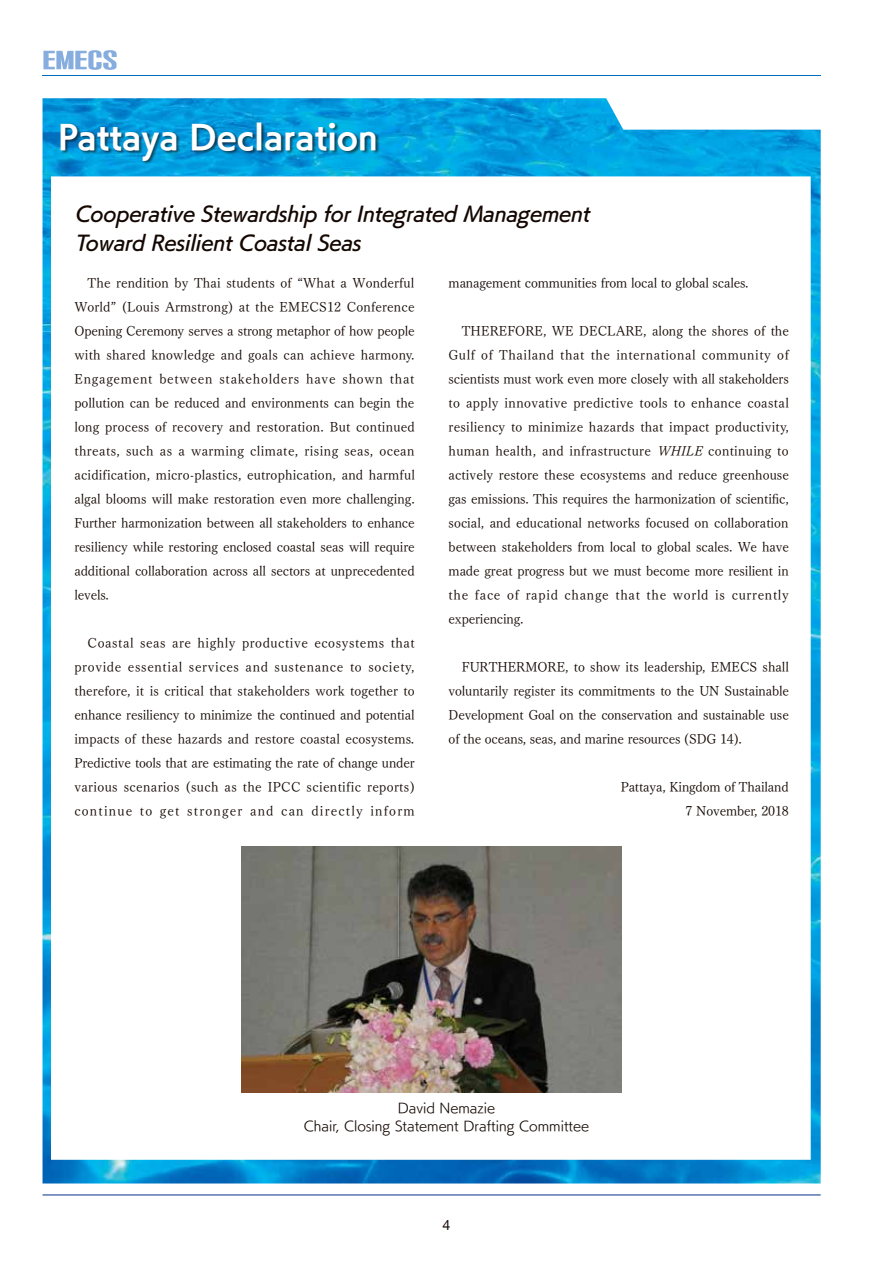
<style>
.page{position:relative;width:893px;height:1263px;background:#fff}
.page>*{position:absolute;margin:0;border:0;box-sizing:border-box;transform-origin:0 0}
.t1{font:31.8px "UD Kakugo Small Pr 6 N B";color:#fff}
.t2{font:19.5px/28.5px "UD Kakugo Large Pr 6 N DB";letter-spacing:-.01em;color:#140700}
.t3{font:14.25px "Helvetica Neue";color:#140700}
.t4{font:13.5px/24px "Tsuku Min Pr 5 N R";letter-spacing:-.01em;color:#140700;text-align:justify}
.t5{font:13.5px/18px "UD Kakugo Small Pr 6 N R";color:#140700;text-align:center}
</style>
<div class="page">
<img style="left:43px;top:98px;width:778px;height:1085px">
<hr style="left:43px;top:1195px;width:778px;height:1px;background:#003285">
<hr style="left:43px;top:76px;width:778px;height:1px;background:#006cbc">
<svg style="left:43px;top:50px;width:74px;height:20px"></svg>
<div style="left:60px;top:122px;width:320px;height:42px;background:#140700;opacity:.6"></div>
<img style="left:242px;top:846px;width:379px;height:246px">
<h1 class="t1" style="left:58px;top:119px;width:321px">Pattaya Declaration</h1>
<h2 class="t2" style="left:74px;top:200px;width:516px">Cooperative Stewardship for Integrated Management<br>Toward Resilient Coastal Seas</h2>
<p class="t4" style="left:74px;top:269px;width:342px;text-indent:13px">The rendition by Thai students of “What a Wonderful World” (Louis Armstrong) at the EMECS12 Conference Opening Ceremony serves a strong metaphor of how people with shared knowledge and goals can achieve harmony.<br>Engagement between stakeholders have shown that pollution can be reduced and environments can begin the long process of recovery and restoration. But continued threats, such as a warming climate, rising seas, ocean acidification, micro-plastics, eutrophication, and harmful algal blooms will make restoration even more challenging.<br>Further harmonization between all stakeholders to enhance resiliency while restoring enclosed coastal seas will require additional collaboration across all sectors at unprecedented levels.</p>
<p class="t4" style="left:74px;top:629px;width:342px;text-indent:13px">Coastal seas are highly productive ecosystems that provide essential services and sustenance to society, therefore, it is critical that stakeholders work together to enhance resiliency to minimize the continued and potential impacts of these hazards and restore coastal ecosystems.<br>Predictive tools that are estimating the rate of change under various scenarios (such as the IPCC scientific reports) continue to get stronger and can directly inform</p>
<p class="t4" style="left:449px;top:269px;width:302px">management communities from local to global scales.</p>
<p class="t4" style="left:449px;top:317px;width:342px;text-indent:13px">THEREFORE, WE DECLARE, along the shores of the Gulf of Thailand that the international community of scientists must work even more closely with all stakeholders to apply innovative predictive tools to enhance coastal resiliency to minimize hazards that impact productivity, human health, and infrastructure WHILE continuing to actively restore these ecosystems and reduce greenhouse gas emissions. This requires the harmonization of scientific, social, and educational networks focused on collaboration between stakeholders from local to global scales. We have made great progress but we must become more resilient in the face of rapid change that the world is currently experiencing.</p>
<p class="t4" style="left:449px;top:653px;width:342px;text-indent:13px">FURTHERMORE, to show its leadership, EMECS shall voluntarily register its commitments to the UN Sustainable Development Goal on the conservation and sustainable use of the oceans, seas, and marine resources (SDG 14).</p>
<p class="t4" style="left:621px;top:773px;width:170px;text-align:right">Pattaya, Kingdom of Thailand<br>7 November, 2018</p>
<p class="t5" style="left:304px;top:1099px;width:287px">David Nemazie<br>Chair, Closing Statement Drafting Committee</p>
<p class="t3" style="left:442px;top:1214px;width:9px">4</p>
</div>
